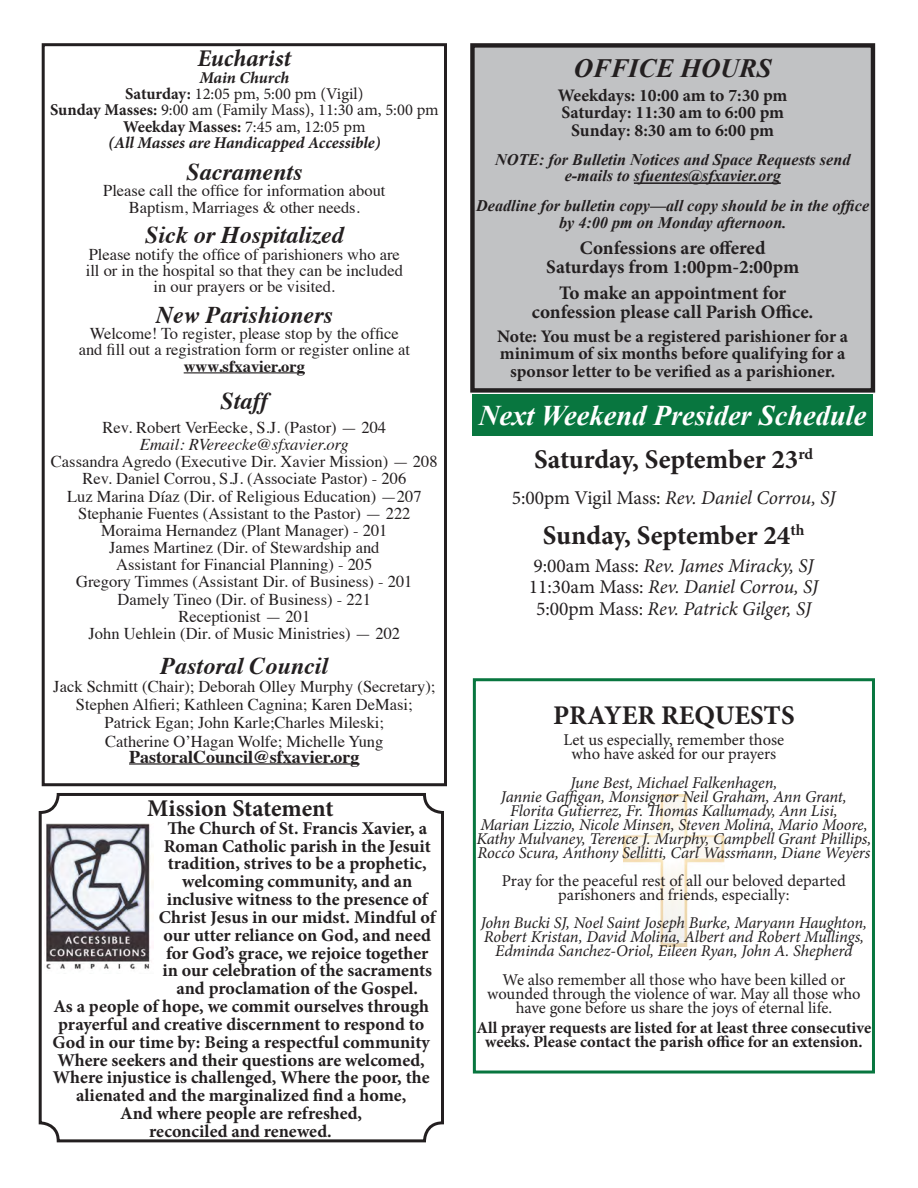
<style>
.page{position:relative;width:918px;height:1188px;background:#fff}
.page>*{position:absolute;margin:0;border:0;box-sizing:border-box;transform-origin:0 0}
.t1{font:italic 700 28.5px "Times New Roman";color:#fff}
.t2{font:700 27px "Minion Pro";color:#231f20}
.t3{font:italic 700 26.4px "Times New Roman";color:#231f20}
.t4{font:italic 700 24px "Times";color:#231f20}
.t5{font:700 24px "Minion Pro";color:#231f20}
.t6{font:italic 700 24px "Minion Pro";color:#231f20}
.t7{font:italic 19.5px "Minion Pro";letter-spacing:-.01em;color:#231f20}
.t8{font:700 19.05px "Minion Pro";color:#231f20}
.t9{font:700 18px "Minion Pro";letter-spacing:-.005em;color:#231f20}
.t10{font:700 18px "Times";color:#231f20}
.t11{font:700 17.7px "Minion Pro";color:#231f20}
.t12{font:16.5px/18.1px "Times";color:#231f20;text-align:center}
.Paragraph_Style_2{font:italic 16.5px/14px "Minion Pro";letter-spacing:-.01em;color:#231f20}
.Paragraph_Style_2-2{font:16.5px/14.1px "Minion Pro";color:#231f20;text-align:center}
.t13{font:700 16.5px/14.1px "Minion Pro";letter-spacing:-.005em;color:#231f20;text-align:center}
.t14{font:italic 700 16.5px "Minion Pro";letter-spacing:-.02em;color:#231f20}
.t15{font:italic 16.5px "Times";color:#231f20}
.t16{font:700 16.5px "Times";color:#231f20}
.t17{font:italic 700 16.2px/16px "Times New Roman";color:#231f20;text-align:center}
.s1{font-weight:700}
.s2{font-weight:400}
.s3{font-size:19.5px}
.s4{font-style:normal}
</style>
<div class="page">
<img style="left:623px;top:795px;width:101px;height:152px">
<hr style="left:184px;top:372px;width:121px;height:1px;background:#231f20">
<hr style="left:129px;top:763px;width:231px;height:2px;background:#231f20">
<div style="left:42px;top:43px;width:405px;height:743px;border:3px solid #231f20"></div>
<div style="left:39px;top:793px;width:405px;height:349px;border:3px solid #231f20;border-radius:18px"></div>
<img style="left:46px;top:824px;width:105px;height:145px">
<div style="left:472px;top:45px;width:401px;height:345px;background:#c1c2c4"></div>
<hr style="left:634px;top:182px;width:147px;height:2px;background:#231f20">
<div style="left:470px;top:43px;width:405px;height:350px;border:4px solid #231f20"></div>
<div style="left:472px;top:394px;width:401px;height:42px;background:#08763f"></div>
<div style="left:473px;top:678px;width:402px;height:396px;border:3px solid #08763f"></div>
<p class="t6" style="left:197px;top:42px;width:96px">Eucharist</p>
<p class="t14" style="left:199px;top:66px;width:91px">Main Church</p>
<p class="Paragraph_Style_2-2" style="left:125px;top:87px;width:240px"><span class="s1">Saturday:</span> 12:05 pm, 5:00 pm (Vigil)</p>
<p class="Paragraph_Style_2-2" style="left:50px;top:103px;width:390px"><span class="s1">Sunday Masses:</span> 9:00 am (Family Mass), 11:30 am, 5:00 pm</p>
<p class="t13" style="left:123px;top:119px;width:244px">Weekday Masses: <span class="s2">7:45 am, 12:05 pm</span></p>
<p class="t14" style="left:108px;top:131px;width:274px">(All Masses are Handicapped Accessible)</p>
<p class="t4" style="left:186px;top:149px;width:118px">Sacraments</p>
<p class="t12" style="left:103px;top:180px;width:284px">Please call the office for information about</p>
<p class="t12" style="left:129px;top:197px;width:232px">Baptism, Marriages &amp; other needs.</p>
<p class="t4" style="left:145px;top:213px;width:200px">Sick or Hospitalized</p>
<p class="t12" style="left:89px;top:244px;width:313px">Please notify the office of parishioners who are</p>
<p class="t12" style="left:86px;top:260px;width:319px">ill or in the hospital so that they can be included</p>
<p class="t12" style="left:154px;top:276px;width:183px">in our prayers or be visited.</p>
<p class="t4" style="left:156px;top:292px;width:178px">New Parishioners</p>
<p class="t12" style="left:90px;top:323px;width:311px">Welcome! To register, please stop by the office</p>
<p class="t12" style="left:79px;top:339px;width:333px">and fill out a registration form or register online at</p>
<p class="t16" style="left:184px;top:350px;width:123px">www.sfxavier.org</p>
<p class="t4" style="left:221px;top:378px;width:49px">Staff</p>
<p class="t12" style="left:103px;top:417px;width:285px">Rev. Robert VerEecke, S.J. (Pastor) — 204</p>
<p class="t15" style="left:140px;top:430px;width:210px">Email: RVereecke@sfxavier.org</p>
<p class="t12" style="left:51px;top:451px;width:388px">Cassandra Agredo (Executive Dir. Xavier Mission) — 208</p>
<p class="t12" style="left:82px;top:468px;width:325px">Rev. Daniel Corrou, S.J. (Associate Pastor) - 206</p>
<p class="t12" style="left:67px;top:486px;width:356px">Luz Marina Díaz (Dir. of Religious Education) —207</p>
<p class="t12" style="left:78px;top:503px;width:334px">Stephanie Fuentes (Assistant to the Pastor) — 222</p>
<p class="t12" style="left:101px;top:520px;width:288px">Moraima Hernandez (Plant Manager) - 201</p>
<p class="t12" style="left:109px;top:537px;width:272px">James Martinez (Dir. of Stewardship and</p>
<p class="t12" style="left:116px;top:554px;width:258px">Assistant for Financial Planning) - 205</p>
<p class="t12" style="left:76px;top:571px;width:338px">Gregory Timmes (Assistant Dir. of Business) - 201</p>
<p class="t12" style="left:118px;top:589px;width:255px">Damely Tineo (Dir. of Business) - 221</p>
<p class="t12" style="left:178px;top:606px;width:133px">Receptionist — 201</p>
<p class="t12" style="left:89px;top:623px;width:313px">John Uehlein (Dir. of Music Ministries) — 202</p>
<p class="t4" style="left:161px;top:643px;width:169px">Pastoral Council</p>
<p class="t12" style="left:53px;top:676px;width:384px">Jack Schmitt (Chair); Deborah Olley Murphy (Secretary);<br>Stephen Alfieri; Kathleen Cagnina; Karen DeMasi;</p>
<p class="t12" style="left:105px;top:712px;width:281px">Patrick Egan; John Karle;Charles Mileski;</p>
<p class="t12" style="left:105px;top:731px;width:280px">Catherine O’Hagan Wolfe; Michelle Yung</p>
<p class="t10" style="left:129px;top:739px;width:232px">PastoralCouncil@sfxavier.org</p>
<p class="t5" style="left:147px;top:791px;width:188px">Mission Statement</p>
<p class="t9" style="left:167px;top:815px;width:261px">The Church of St. Francis Xavier, a</p>
<p class="t9" style="left:164px;top:833px;width:269px">Roman Catholic parish in the Jesuit</p>
<p class="t9" style="left:168px;top:851px;width:261px">tradition, strives to be a prophetic,</p>
<p class="t9" style="left:182px;top:869px;width:232px">welcoming community, and an</p>
<p class="t9" style="left:167px;top:887px;width:264px">inclusive witness to the presence of</p>
<p class="t9" style="left:159px;top:905px;width:280px">Christ Jesus in our midst. Mindful of</p>
<p class="t9" style="left:164px;top:922px;width:269px">our utter reliance on God, and need</p>
<p class="t9" style="left:166px;top:940px;width:264px">for God’s grace, we rejoice together</p>
<p class="t9" style="left:163px;top:958px;width:271px">in our celebration of the sacraments</p>
<p class="t9" style="left:176px;top:976px;width:243px">and proclamation of the Gospel.</p>
<p class="t9" style="left:53px;top:994px;width:377px">As a people of hope, we commit ourselves through</p>
<p class="t9" style="left:58px;top:1011px;width:367px">prayerful and creative discernment to respond to</p>
<p class="t9" style="left:53px;top:1029px;width:379px">God in our time by: Being a respectful community</p>
<p class="t9" style="left:57px;top:1047px;width:369px">Where seekers and their questions are welcomed,</p>
<p class="t9" style="left:53px;top:1065px;width:378px">Where injustice is challenged, Where the poor, the</p>
<p class="t9" style="left:76px;top:1083px;width:332px">alienated and the marginalized find a home,</p>
<p class="t9" style="left:120px;top:1101px;width:244px">And where people are refreshed,</p>
<p class="t9" style="left:149px;top:1118px;width:184px">reconciled and renewed.</p>
<p class="t3" style="left:574px;top:50px;width:199px">OFFICE HOURS</p>
<p class="t11" style="left:558px;top:83px;width:231px">Weekdays: 10:00 am to 7:30 pm</p>
<p class="t11" style="left:561px;top:100px;width:224px">Saturday: 11:30 am to 6:00 pm</p>
<p class="t11" style="left:571px;top:118px;width:204px">Sunday: 8:30 am to 6:00 pm</p>
<p class="t17" style="left:495px;top:152px;width:357px">NOTE: for Bulletin Notices and Space Requests send e-mails to sfuentes@sfxavier.org</p>
<p class="t17" style="left:476px;top:196px;width:395px;line-height:17.4px">Deadline for bulletin copy—all copy should be in the office by 4:00 pm on Monday afternoon.</p>
<p class="t8" style="left:580px;top:234px;width:187px">Confessions are offered</p>
<p class="t8" style="left:546px;top:254px;width:254px">Saturdays from 1:00pm<span class="s3">-</span>2:00pm</p>
<p class="t8" style="left:559px;top:279px;width:229px">To make an appointment for</p>
<p class="t8" style="left:532px;top:298px;width:283px">confession please call Parish Office.</p>
<p class="t11" style="left:497px;top:324px;width:352px">Note: You must be a registered parishioner for a</p>
<p class="t11" style="left:500px;top:341px;width:347px">minimum of six months before qualifying for a</p>
<p class="t11" style="left:510px;top:359px;width:327px">sponsor letter to be verified as a parishioner.</p>
<p class="t1" style="left:479px;top:395px;width:389px">Next Weekend Presider Schedule</p>
<p class="t2" style="left:534px;top:440px;width:281px">Saturday, September 23<sup>rd</sup></p>
<p class="t7" style="left:512px;top:485px;width:325px"><span class="s4">5:00pm Vigil Mass:</span> Rev. Daniel Corrou, SJ</p>
<p class="t2" style="left:543px;top:516px;width:263px">Sunday, September 24<sup>th</sup></p>
<p class="t7" style="left:533px;top:552px;width:282px"><span class="s4">9:00am Mass:</span> Rev. James Miracky, SJ</p>
<p class="t7" style="left:529px;top:574px;width:291px"><span class="s4">11:30am Mass:</span> Rev. Daniel Corrou, SJ</p>
<p class="t7" style="left:536px;top:595px;width:277px"><span class="s4">5:00pm Mass:</span> Rev. Patrick Gilger, SJ</p>
<p class="t2" style="left:553px;top:696px;width:243px">PRAYER REQUESTS</p>
<p class="Paragraph_Style_2-2" style="left:564px;top:733px;width:222px">Let us especially, remember those</p>
<p class="Paragraph_Style_2-2" style="left:572px;top:747px;width:206px">who have asked for our prayers</p>
<p class="Paragraph_Style_2" style="left:571px;top:776px;width:208px">June Best, Michael Falkenhagen,</p>
<p class="Paragraph_Style_2" style="left:501px;top:790px;width:347px">Jannie Gaffigan, Monsignor Neil Graham, Ann Grant,</p>
<p class="Paragraph_Style_2" style="left:510px;top:804px;width:329px">Florita Gutierrez, Fr. Thomas Kallumady, Ann Lisi,</p>
<p class="Paragraph_Style_2" style="left:480px;top:818px;width:389px">Marian Lizzio, Nicole Minsen, Steven Molina, Mario Moore,</p>
<p class="Paragraph_Style_2" style="left:476px;top:832px;width:396px">Kathy Mulvaney, Terence J. Murphy, Campbell Grant Phillips,<br>Rocco Scura, Anthony Sellitti, Carl Wassmann, Diane Weyers</p>
<p class="Paragraph_Style_2-2" style="left:502px;top:874px;width:346px">Pray for the peaceful rest of all our beloved departed parishoners and friends, especially:</p>
<p class="Paragraph_Style_2" style="left:481px;top:916px;width:388px;text-align:center">John Bucki SJ, Noel Saint Joseph Burke, Maryann Haughton,<br>Robert Kristan, David Molina, Albert and Robert Mullings,<br>Edminda Sanchez-Oriol, Eileen Ryan, John A. Shepherd</p>
<p class="Paragraph_Style_2-2" style="left:487px;top:972px;width:375px">We also remember all those who have been killed or wounded through the violence of war. May all those who have gone before us share the joys of eternal life.</p>
<p class="t13" style="left:477px;top:1021px;width:396px">All prayer requests are listed for at least three consecutive weeks. Please contact the parish office for an extension.</p>
</div>
